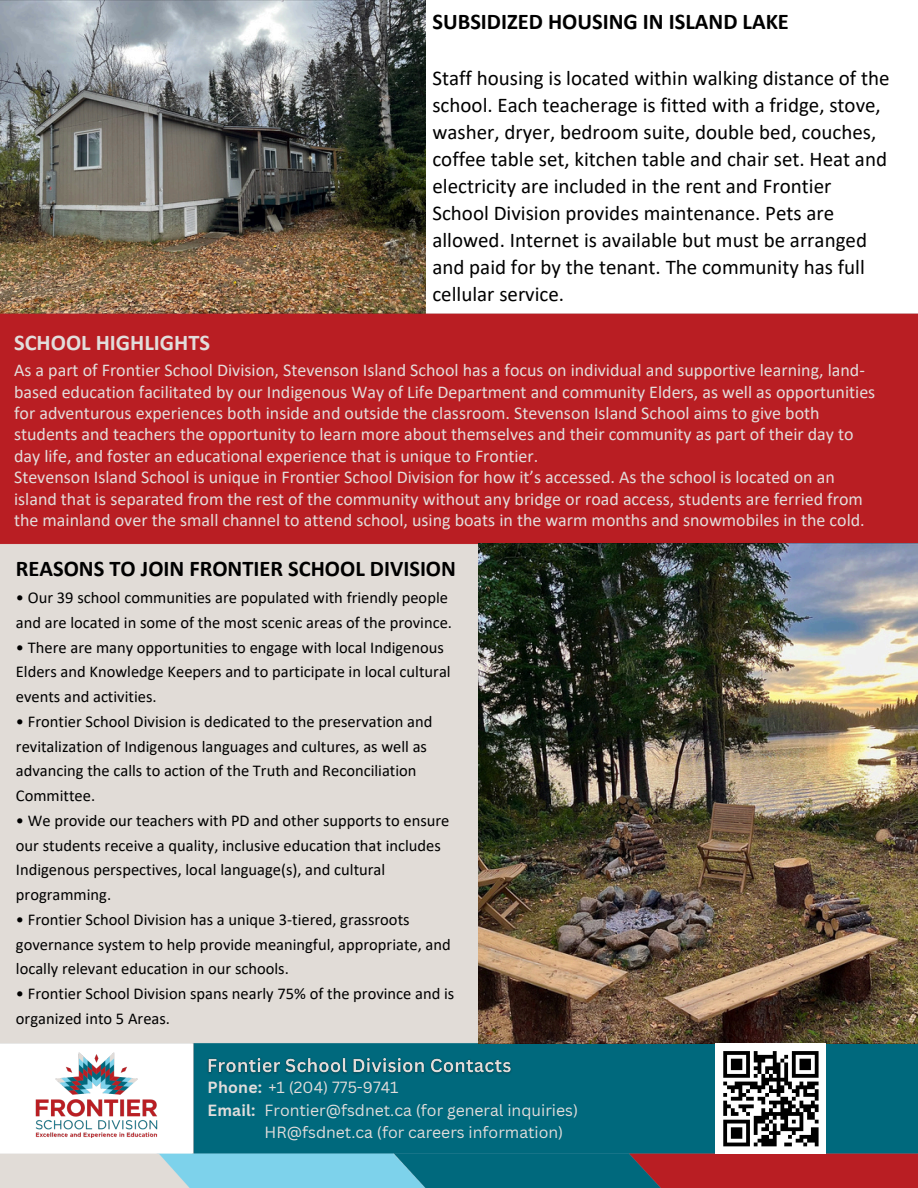
<style>
.page{position:relative;width:918px;height:1188px;background:#fff}
.page>*{position:absolute;margin:0;border:0;box-sizing:border-box;transform-origin:0 0}
.t1{font:700 22.5px "Calibri";color:#000}
.t2{font:700 22.5px "Calibri";color:#e2dddb}
.t3{font:21px/27px "Calibri";color:#000}
.t4{font:18px/21.3px "Calibri";color:#e2dddb}
.t5{font:16.5px/24.8px "Calibri";color:#000}
.t6{font:15.75px/22.5px "Canva Sans";color:#e2dddb}
.t7{font:700 15.75px "Canva Sans";letter-spacing:.015em;color:#e2dddb}
.s1{font-weight:700}
</style>
<div class="page">
<img style="left:0;top:0;width:425px;height:306px">
<img style="left:0;top:306px;width:918px;height:882px">
<img style="left:204px;top:1052px;width:312px;height:27px">
<img style="left:478px;top:544px;width:440px;height:499px">
<div style="left:716px;top:1043px;width:110px;height:111px;background:#fff"></div>
<svg style="left:723px;top:1051px;width:96px;height:95px"></svg>
<p class="t1" style="left:432px;top:12px;width:358px">SUBSIDIZED HOUSING IN ISLAND LAKE</p>
<h1 class="t3" style="left:432px;top:66px;width:459px">Staff housing is located within walking distance of the school. Each teacherage is fitted with a fridge, stove, washer, dryer, bedroom suite, double bed, couches, coffee table set, kitchen table and chair set. Heat and electricity are included in the rent and Frontier School Division provides maintenance. Pets are allowed. Internet is available but must be arranged and paid for by the tenant. The community has full cellular service.</h1>
<h3 class="t2" style="left:14px;top:334px;width:198px">SCHOOL HIGHLIGHTS</h3>
<h3 class="t4" style="left:14px;top:361px;width:863px">As a part of Frontier School Division, Stevenson Island School has a focus on individual and supportive learning, land&shy;based education facilitated by our Indigenous Way of Life Department and community Elders, as well as opportunities for adventurous experiences both inside and outside the classroom. Stevenson Island School aims to give both students and teachers the opportunity to learn more about themselves and their community as part of their day to day life, and foster an educational experience that is unique to Frontier.<br>Stevenson Island School is unique in Frontier School Division for how it’s accessed. As the school is located on an island that is separated from the rest of the community without any bridge or road access, students are ferried from the mainland over the small channel to attend school, using boats in the warm months and snowmobiles in the cold.</h3>
<h2 class="t1" style="left:16px;top:559px;width:442px">REASONS TO JOIN FRONTIER SCHOOL DIVISION</h2>
<h2 class="t5" style="left:16px;top:587px;width:438px">• Our 39 school communities are populated with friendly people and are located in some of the most scenic areas of the province.</h2>
<h2 class="t5" style="left:16px;top:636px;width:436px">• There are many opportunities to engage with local Indigenous<br>Elders and Knowledge Keepers and to participate in local cultural events and activities.</h2>
<h2 class="t5" style="left:16px;top:710px;width:418px">• Frontier School Division is dedicated to the preservation and revitalization of Indigenous languages and cultures, as well as advancing the calls to action of the Truth and Reconciliation Committee.</h2>
<h2 class="t5" style="left:16px;top:809px;width:435px">• We provide our teachers with PD and other supports to ensure our students receive a quality, inclusive education that includes Indigenous perspectives, local language(s), and cultural programming.</h2>
<h2 class="t5" style="left:16px;top:908px;width:436px">• Frontier School Division has a unique 3-tiered, grassroots governance system to help provide meaningful, appropriate, and locally relevant education in our schools.</h2>
<h2 class="t5" style="left:16px;top:983px;width:440px">• Frontier School Division spans nearly 75% of the province and is organized into 5 Areas.</h2>
<p class="t6" style="left:208px;top:1076px;width:193px"><span class="s1">Phone:</span> +1 (204) 775-9741</p>
<h4 class="t7" style="left:208px;top:1099px;width:50px">Email:</h4>
<p class="t6" style="left:265px;top:1098px;width:315px">Frontier@fsdnet.ca (for general inquiries)<br>HR@fsdnet.ca (for careers information)</p>
</div>
